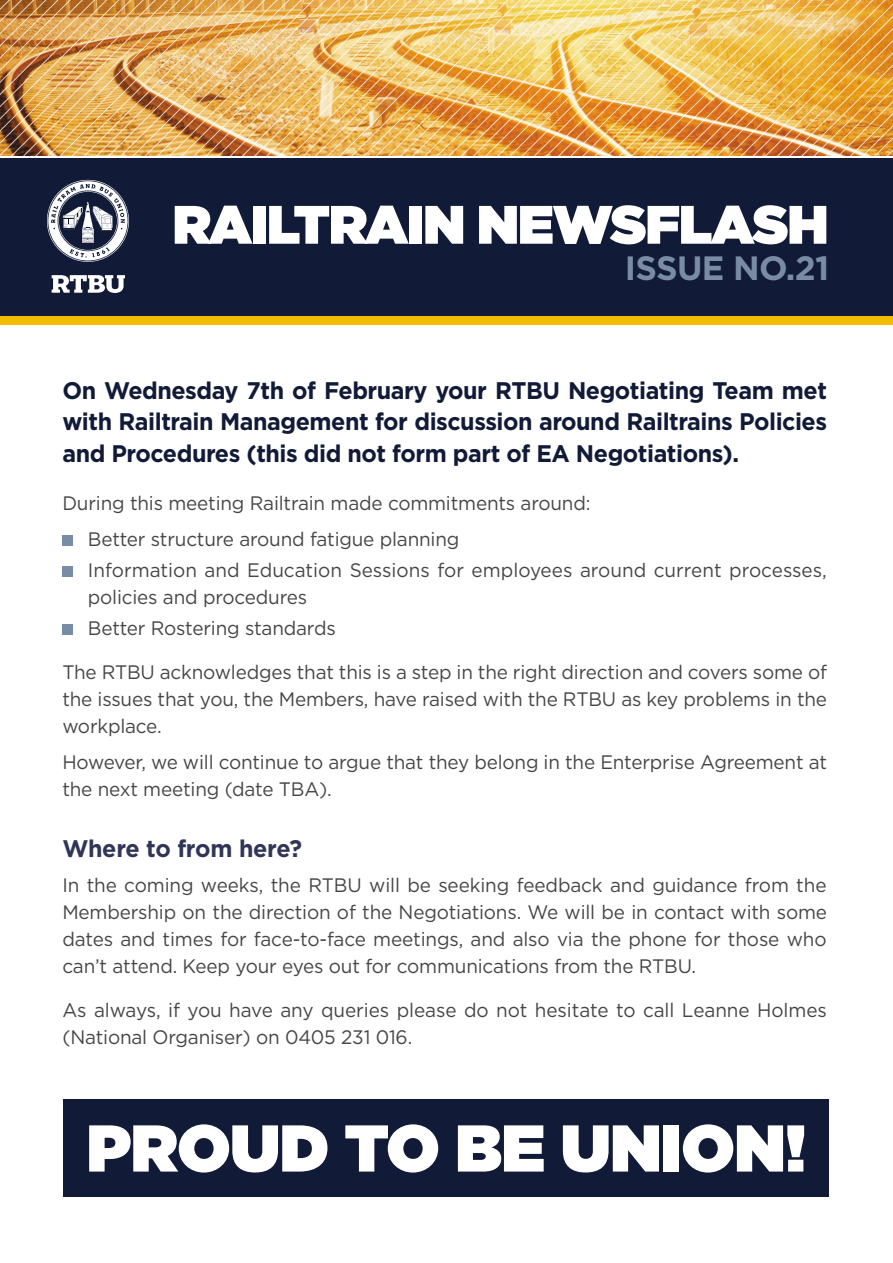
<style>
.page{position:relative;width:893px;height:1263px;background:#fff}
.page>*{position:absolute;margin:0;border:0;box-sizing:border-box;transform-origin:0 0}
.t1{font:900 66px "Gotham";letter-spacing:-.01em;color:#fff}
.t2{font:900 54px "Gotham";letter-spacing:-.02em;color:#fff}
.t3{font:700 33.75px "Gotham";letter-spacing:-.02em;color:#798ca5}
.t4{font:700 24px/31.5px "Gotham";letter-spacing:-.02em;color:#111a37;text-align:justify}
.t5{font:700 24px "Gotham";letter-spacing:-.01em;color:#313656}
.t6{font:19.5px/27px "Gotham";letter-spacing:-.01em;color:#464646}
</style>
<div class="page">
<svg style="left:632px;top:0;width:261px;height:155px;background:#eab253"></svg>
<img style="left:0;top:0;width:632px;height:155px">
<div style="left:0;top:158px;width:893px;height:158px;background:#111a37"></div>
<svg style="left:47px;top:180px;width:82px;height:82px"></svg>
<svg style="left:52px;top:275px;width:73px;height:18px"></svg>
<div style="left:64px;top:1099px;width:765px;height:98px;background:#111a37"></div>
<div style="left:0;top:316px;width:893px;height:8px;background:#f4bc00"></div>
<div style="left:62px;top:535px;width:11px;height:10px;background:#798ca5"></div>
<div style="left:62px;top:566px;width:11px;height:11px;background:#798ca5"></div>
<div style="left:62px;top:624px;width:11px;height:11px;background:#798ca5"></div>
<h2 class="t2" style="left:173px;top:186px;width:657px">RAILTRAIN NEWSFLASH</h2>
<h3 class="t3" style="left:625px;top:246px;width:206px">ISSUE NO.21</h3>
<p class="t4" style="left:62px;top:374px;width:766px">On Wednesday 7th of February your RTBU Negotiating Team met with Railtrain Management for discussion around Railtrains Policies and Procedures (this did not form part of EA Negotiations).</p>
<p class="t6" style="left:88px;top:485px;width:504px;line-height:35.5px;text-indent:-26px">During this meeting Railtrain made commitments around:<br>Better structure around fatigue planning</p>
<p class="t6" style="left:88px;top:556px;width:740px">Information and Education Sessions for employees around current processes, policies and procedures</p>
<p class="t6" style="left:88px;top:614px;width:249px">Better Rostering standards</p>
<p class="t6" style="left:62px;top:658px;width:766px;text-align:justify">The RTBU acknowledges that this is a step in the right direction and covers some of the issues that you, the Members, have raised with the RTBU as key problems in the workplace.</p>
<p class="t6" style="left:62px;top:748px;width:766px">However, we will continue to argue that they belong in the Enterprise Agreement at the next meeting (date TBA).</p>
<p class="t5" style="left:62px;top:832px;width:241px">Where to from here?</p>
<p class="t6" style="left:62px;top:871px;width:766px;text-align:justify">In the coming weeks, the RTBU will be seeking feedback and guidance from the Membership on the direction of the Negotiations. We will be in contact with some dates and times for face-to-face meetings, and also via the phone for those who can’t attend. Keep your eyes out for communications from the RTBU.</p>
<p class="t6" style="left:62px;top:996px;width:766px">As always, if you have any queries please do not hesitate to call Leanne Holmes (National Organiser) on 0405 231 016.</p>
<h1 class="t1" style="left:87px;top:1101px;width:721px">PROUD TO BE UNION!</h1>
</div>
